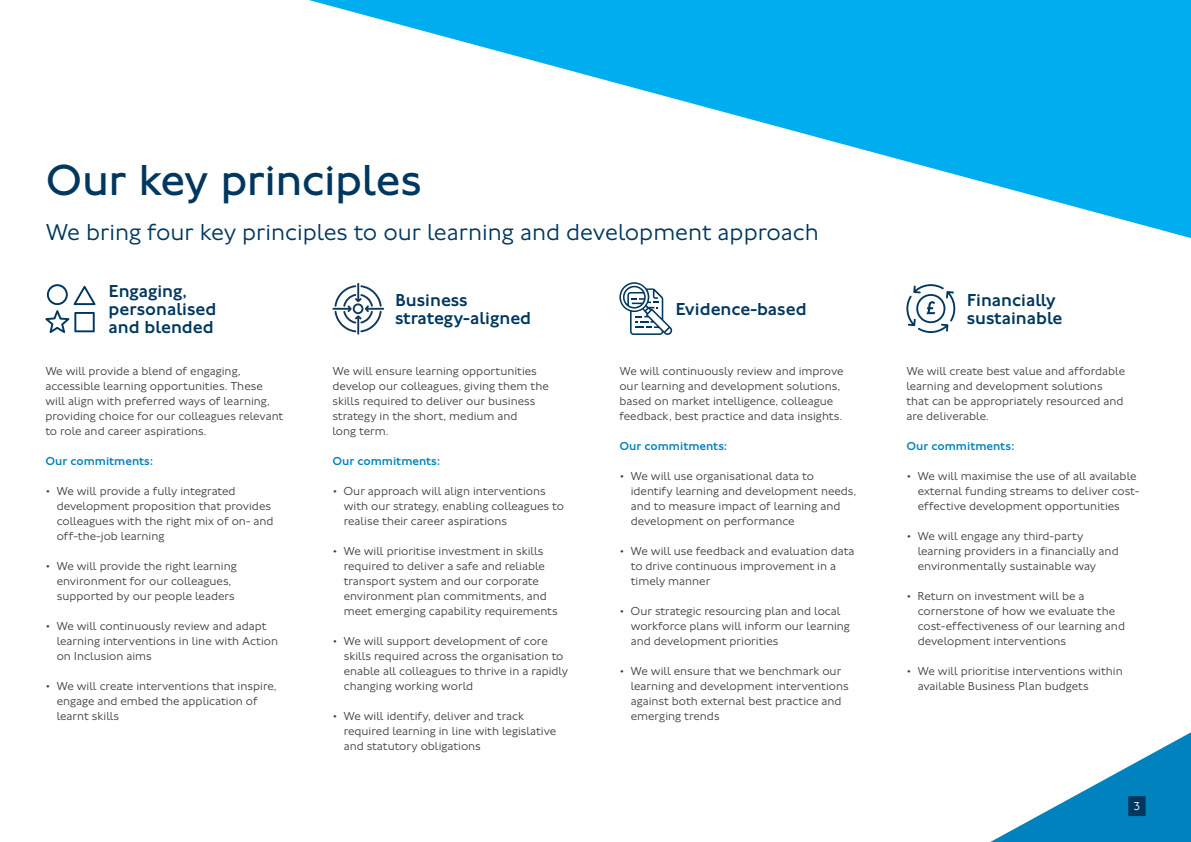
<style>
.page{position:relative;width:1191px;height:842px;background:#fff}
.page>*{position:absolute;margin:0;border:0;box-sizing:border-box;transform-origin:0 0}
.Major_Heading_45_45_Blue__H2{font:45px "Johnston 100";letter-spacing:-.015em;color:#00375e}
.Minor_Heading_24_24_Blue__P{font:300 24px "Johnston 100";color:#00375e}
.Body_Heading_18_18_Blue__H3__BOX{font:500 18px/18px "Johnston 100";color:#00375e}
.Body_12_15__P{font:300 12px/15px "Johnston 100";color:#414042}
.Body_Heading_12_14_Blue__P{font:500 12px "Johnston 100";color:#0082be}
.t1{font:300 12px "Johnston 100";color:#fff}
</style>
<div class="page">
<svg style="left:990px;top:732px;width:201px;height:110px"></svg>
<svg style="left:619px;top:282px;width:53px;height:53px"></svg>
<svg style="left:906px;top:284px;width:49px;height:49px"></svg>
<svg style="left:309px;top:0;width:882px;height:238px"></svg>
<svg style="left:45px;top:284px;width:51px;height:49px"></svg>
<svg style="left:332px;top:283px;width:52px;height:52px"></svg>
<div style="left:1128px;top:796px;width:17px;height:20px;background:#00375e"></div>
<h2 class="Major_Heading_45_45_Blue__H2" style="left:45px;top:156px;width:378px">Our key principles</h2>
<p class="Minor_Heading_24_24_Blue__P" style="left:45px;top:219px;width:775px">We bring four key principles to our learning and development approach</p>
<h3 class="Body_Heading_18_18_Blue__H3__BOX" style="left:108px;top:282px;width:109px">Engaging, personalised and blended</h3>
<p class="Body_12_15__P" style="left:45px;top:364px;width:240px">We will provide a blend of engaging, accessible learning opportunities. These will align with preferred ways of learning, providing choice for our colleagues relevant to role and career aspirations.</p>
<p class="Body_Heading_12_14_Blue__P" style="left:45px;top:455px;width:110px">Our commitments:</p>
<p class="Body_12_15__P" style="left:57px;top:484px;width:218px;text-indent:-11px">• We will provide a fully integrated development proposition that provides colleagues with the right mix of on- and off-the-job learning</p>
<p class="Body_12_15__P" style="left:57px;top:559px;width:182px;text-indent:-11px">• We will provide the right learning environment for our colleagues, supported by our people leaders</p>
<p class="Body_12_15__P" style="left:57px;top:619px;width:223px;text-indent:-11px">• We will continuously review and adapt learning interventions in line with Action on Inclusion aims</p>
<p class="Body_12_15__P" style="left:57px;top:679px;width:221px;text-indent:-11px">• We will create interventions that inspire, engage and embed the application of learnt skills</p>
<h3 class="Body_Heading_18_18_Blue__H3__BOX" style="left:395px;top:291px;width:138px">Business strategy-aligned</h3>
<h3 class="Body_Heading_18_18_Blue__H3__BOX" style="left:675px;top:300px;width:133px">Evidence-based</h3>
<p class="Body_12_15__P" style="left:332px;top:364px;width:218px">We will ensure learning opportunities develop our colleagues, giving them the skills required to deliver our business strategy in the short, medium and<br>long term.</p>
<p class="Body_Heading_12_14_Blue__P" style="left:332px;top:455px;width:110px">Our commitments:</p>
<p class="Body_12_15__P" style="left:344px;top:484px;width:222px;text-indent:-11px">• Our approach will align interventions with our strategy, enabling colleagues to realise their career aspirations</p>
<p class="Body_12_15__P" style="left:344px;top:544px;width:215px;text-indent:-11px">• We will prioritise investment in skills required to deliver a safe and reliable transport system and our corporate environment plan commitments, and meet emerging capability requirements</p>
<p class="Body_12_15__P" style="left:344px;top:634px;width:226px;text-indent:-11px">• We will support development of core skills required across the organisation to enable all colleagues to thrive in a rapidly changing working world</p>
<p class="Body_12_15__P" style="left:344px;top:709px;width:214px;text-indent:-11px">• We will identify, deliver and track required learning in line with legislative and statutory obligations</p>
<p class="Body_12_15__P" style="left:619px;top:364px;width:226px">We will continuously review and improve our learning and development solutions, based on market intelligence, colleague feedback, best practice and data insights.</p>
<p class="Body_Heading_12_14_Blue__P" style="left:619px;top:440px;width:110px">Our commitments:</p>
<p class="Body_12_15__P" style="left:631px;top:469px;width:227px;text-indent:-11px">• We will use organisational data to identify learning and development needs, and to measure impact of learning and development on performance</p>
<p class="Body_12_15__P" style="left:631px;top:544px;width:225px;text-indent:-11px">• We will use feedback and evaluation data to drive continuous improvement in a timely manner</p>
<p class="Body_12_15__P" style="left:631px;top:604px;width:221px;text-indent:-11px">• Our strategic resourcing plan and local workforce plans will inform our learning and development priorities</p>
<p class="Body_12_15__P" style="left:631px;top:664px;width:219px;text-indent:-11px">• We will ensure that we benchmark our learning and development interventions against both external best practice and emerging trends</p>
<h3 class="Body_Heading_18_18_Blue__H3__BOX" style="left:966px;top:291px;width:97px">Financially sustainable</h3>
<p class="Body_12_15__P" style="left:906px;top:364px;width:220px">We will create best value and affordable learning and development solutions that can be appropriately resourced and are deliverable.</p>
<p class="Body_Heading_12_14_Blue__P" style="left:906px;top:440px;width:110px">Our commitments:</p>
<p class="Body_12_15__P" style="left:917px;top:469px;width:223px;text-indent:-11px">• We will maximise the use of all available external funding streams to deliver cost&shy;effective development opportunities</p>
<p class="Body_12_15__P" style="left:917px;top:529px;width:202px;text-indent:-11px">• We will engage any third-party learning providers in a financially and environmentally sustainable way</p>
<p class="Body_12_15__P" style="left:917px;top:589px;width:209px;text-indent:-11px">• Return on investment will be a cornerstone of how we evaluate the cost-effectiveness of our learning and development interventions</p>
<p class="Body_12_15__P" style="left:917px;top:664px;width:206px;text-indent:-11px">• We will prioritise interventions within available Business Plan budgets</p>
<p class="t1" style="left:1133px;top:800px;width:8px">3</p>
</div>
